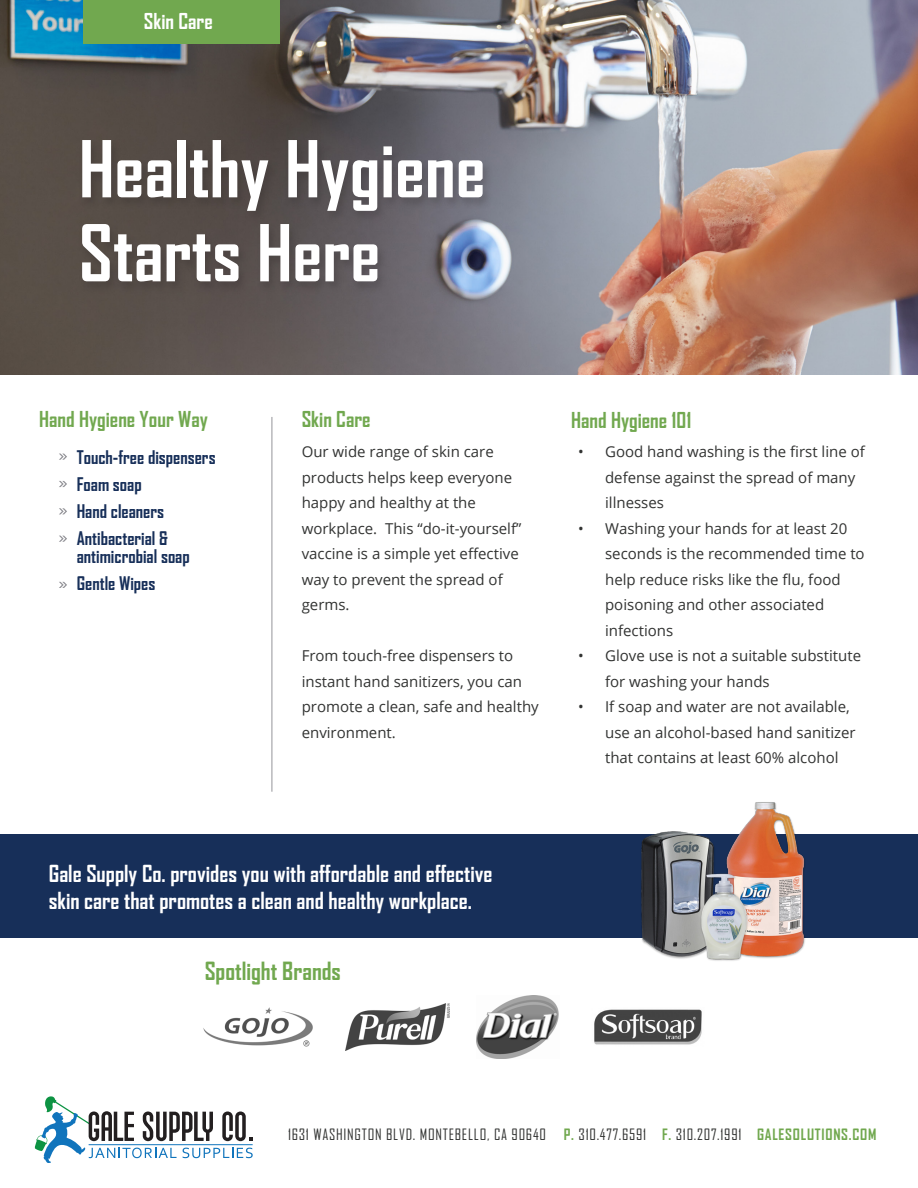
<style>
.page{position:relative;width:918px;height:1188px;background:#fff}
.page>*{position:absolute;margin:0;border:0;box-sizing:border-box;transform-origin:0 0}
.t1{font:700 75px "Agency FB";color:#fff}
.t2{font:700 24px "Agency FB";color:#71a84f}
.t3{font:700 22.5px "Agency FB";color:#fff}
.t4{font:700 21px "Agency FB";color:#71a84f}
.t5{font:700 21px "Agency FB";color:#fff}
.t6{font:700 18px "Agency FB";color:#172f59}
.t7{font:15px/25.5px "Open Sans";color:#323332}
.t8{font:15px "Agency FB";letter-spacing:.05em;color:#323332}
.s1{font-weight:700;color:#71a84f}
</style>
<div class="page">
<img style="left:0;top:0;width:918px;height:375px">
<div style="left:78px;top:138px;width:416px;height:157px;background:#231f20;opacity:.24"></div>
<svg style="left:35px;top:1096px;width:218px;height:67px"></svg>
<div style="left:0;top:835px;width:918px;height:103px;background:#172f59"></div>
<svg style="left:59px;top:454px;width:8px;height:6px"></svg>
<svg style="left:59px;top:508px;width:8px;height:6px"></svg>
<svg style="left:59px;top:582px;width:8px;height:6px"></svg>
<svg style="left:59px;top:481px;width:8px;height:6px"></svg>
<svg style="left:59px;top:536px;width:8px;height:6px"></svg>
<hr style="left:272px;top:417px;width:1px;height:375px;background:#949499">
<div style="left:83px;top:0;width:197px;height:43px;background:#71a84f"></div>
<img style="left:203px;top:1007px;width:110px;height:40px">
<img style="left:602px;top:802px;width:248px;height:159px">
<img style="left:345px;top:1003px;width:105px;height:48px">
<img style="left:477px;top:995px;width:82px;height:64px">
<img style="left:594px;top:1009px;width:108px;height:36px">
<p class="t5" style="left:144px;top:8px;width:70px">Skin Care</p>
<p class="t1" style="left:79px;top:123px;width:408px">Healthy Hygiene</p>
<p class="t1" style="left:79px;top:207px;width:303px">Starts Here</p>
<p class="t4" style="left:39px;top:407px;width:170px">Hand Hygiene Your Way</p>
<p class="t6" style="left:77px;top:446px;width:140px">Touch-free dispensers</p>
<p class="t6" style="left:77px;top:473px;width:66px">Foam soap</p>
<p class="t6" style="left:77px;top:500px;width:89px">Hand cleaners</p>
<p class="t6" style="left:77px;top:527px;width:93px">Antibacterial &amp;</p>
<p class="t6" style="left:77px;top:545px;width:115px">antimicrobial soap</p>
<p class="t6" style="left:77px;top:572px;width:80px">Gentle Wipes</p>
<p class="t4" style="left:302px;top:407px;width:70px">Skin Care</p>
<p class="t4" style="left:571px;top:407px;width:122px">Hand Hygiene 101</p>
<p class="t7" style="left:302px;top:439px;width:194px">Our wide range of skin care</p>
<p class="t7" style="left:302px;top:464px;width:212px">products helps keep everyone happy and healthy at the</p>
<p class="t7" style="left:302px;top:515px;width:221px">workplace. This “do-it-yourself” vaccine is a simple yet effective way to prevent the spread of germs.</p>
<p class="t7" style="left:302px;top:643px;width:239px">From touch-free dispensers to instant hand sanitizers, you can promote a clean, safe and healthy</p>
<p class="t7" style="left:302px;top:719px;width:96px">environment.</p>
<p class="t7" style="left:605px;top:439px;width:261px;text-indent:-27px">• Good hand washing is the first line of defense against the spread of many illnesses</p>
<p class="t7" style="left:605px;top:515px;width:261px;text-indent:-27px">• Washing your hands for at least 20 seconds is the recommended time to help reduce risks like the flu, food poisoning and other associated infections</p>
<p class="t7" style="left:605px;top:643px;width:257px;text-indent:-27px">• Glove use is not a suitable substitute for washing your hands</p>
<p class="t7" style="left:605px;top:694px;width:252px;text-indent:-27px">• If soap and water are not available, use an alcohol-based hand sanitizer that contains at least 60% alcohol</p>
<p class="t3" style="left:49px;top:859px;width:445px">Gale Supply Co. provides you with affordable and effective</p>
<p class="t3" style="left:49px;top:886px;width:425px">skin care that promotes a clean and healthy workplace.</p>
<p class="t2" style="left:205px;top:956px;width:138px">Spotlight Brands</p>
<p class="t8" style="left:288px;top:1125px;width:260px">1631 WASHINGTON BLVD. MONTEBELLO, CA 90640</p>
<p class="t8" style="left:564px;top:1125px;width:314px"><span class="s1">P.</span> 310.477.6591 <span class="s1">F.</span> 310.207.1991 <span class="s1">GALESOLUTIONS.COM</span></p>
</div>
